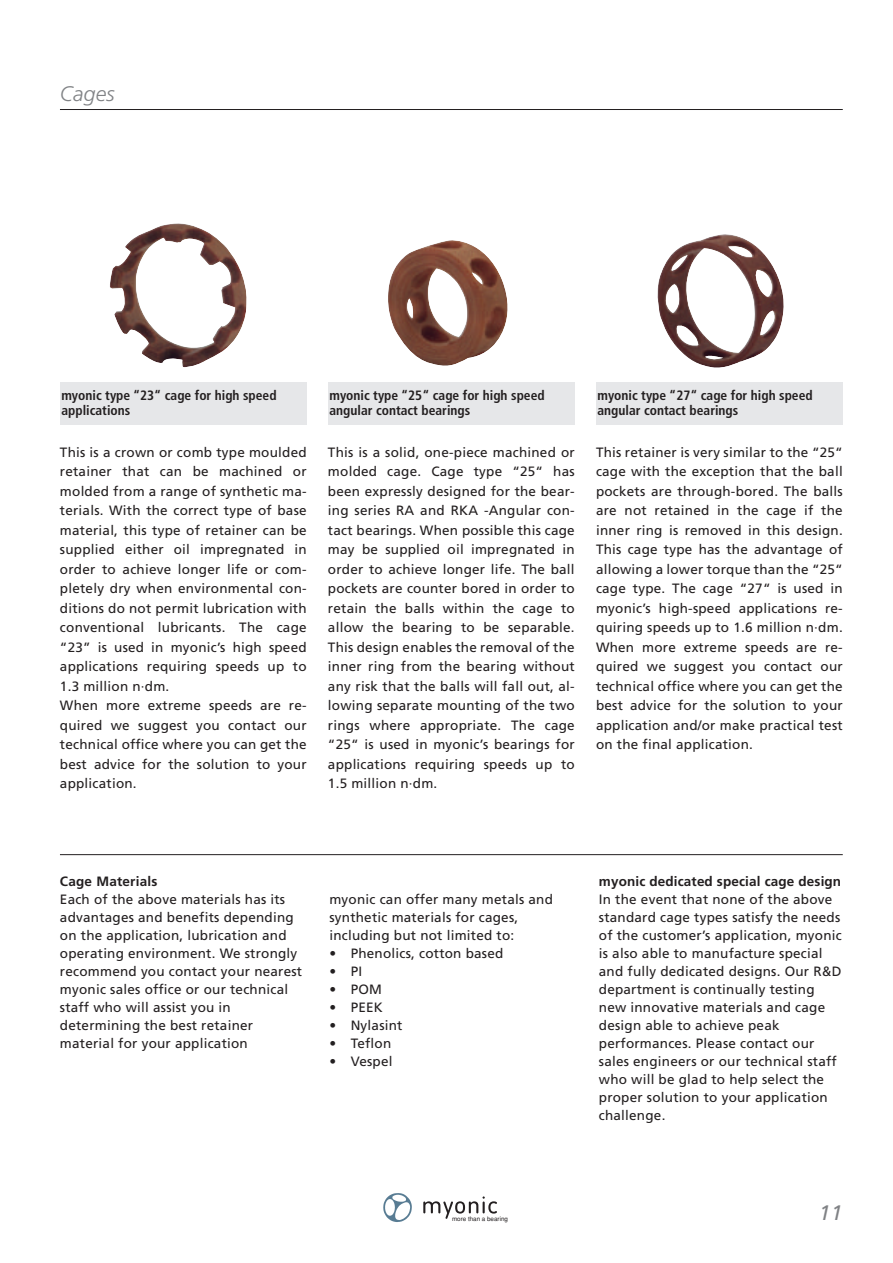
<style>
.page{position:relative;width:893px;height:1263px;background:#fff}
.page>*{position:absolute;margin:0;border:0;box-sizing:border-box;transform-origin:0 0}
.t1{font:italic 300 21px "Frutiger";letter-spacing:.01em;color:#808285}
.t2{font:italic 21px "Frutiger";color:#808285}
.t3{font:13.5px/19.5px "Frutiger";letter-spacing:.015em;color:#231f20}
.t4{font:700 condensed 13.5px/15px "Frutiger";color:#231f20}
.t5{font:700 13.5px "Frutiger";letter-spacing:.01em;color:#231f20}
.t6{font:6.3px "Helvetica";color:#231f20}
</style>
<div class="page">
<img style="left:110px;top:223px;width:137px;height:144px">
<img style="left:388px;top:240px;width:120px;height:126px">
<img style="left:657px;top:234px;width:127px;height:134px">
<hr style="left:60px;top:109px;width:782px;height:1px;background:#231f20">
<svg style="left:423px;top:1196px;width:74px;height:23px"></svg>
<img style="left:383px;top:1193px;width:29px;height:29px">
<div style="left:596px;top:383px;width:246px;height:42px;background:#e6e7e9"></div>
<div style="left:60px;top:383px;width:247px;height:42px;background:#e6e7e9"></div>
<div style="left:328px;top:383px;width:246px;height:42px;background:#e6e7e9"></div>
<hr style="left:60px;top:854px;width:782px;height:1px;background:#231f20">
<h1 class="t1" style="left:60px;top:85px;width:56px">Cages</h1>
<p class="t4" style="left:61px;top:389px;width:217px">myonic type “23“ cage for high speed applications</p>
<p class="t4" style="left:329px;top:389px;width:217px">myonic type “25“ cage for high speed angular contact bearings</p>
<p class="t4" style="left:597px;top:389px;width:217px">myonic type “27“ cage for high speed angular contact bearings</p>
<p class="t3" style="left:60px;top:443px;width:248px">This is a crown or comb type moulded retainer that can be machined or molded from a range of synthetic ma&shy;terials. With the correct type of base material, this type of retainer can be supplied either oil impregnated in order to achieve longer life or com&shy;pletely dry when environmental con&shy;ditions do not permit lubrication with conventional lubricants. The cage “23” is used in myonic’s high speed applications requiring speeds up to 1.3 million n·dm.<br>When more extreme speeds are re&shy;quired we suggest you contact our technical office where you can get the best advice for the solution to your application.</p>
<p class="t3" style="left:328px;top:443px;width:248px;text-align:justify">This is a solid, one-piece machined or molded cage. Cage type “25“ has been expressly designed for the bear&shy;ing series RA and RKA -Angular con&shy;tact bearings. When possible this cage may be supplied oil impregnated in order to achieve longer life. The ball pockets are counter bored in order to retain the balls within the cage to allow the bearing to be separable.<br>This design enables the removal of the inner ring from the bearing without any risk that the balls will fall out, al&shy;lowing separate mounting of the two rings where appropriate. The cage “25“ is used in myonic’s bearings for applications requiring speeds up to 1.5 million n·dm.</p>
<p class="t3" style="left:596px;top:443px;width:248px;text-align:justify">This retainer is very similar to the “25“ cage with the exception that the ball pockets are through-bored. The balls are not retained in the cage if the inner ring is removed in this design.<br>This cage type has the advantage of allowing a lower torque than the “25“ cage type. The cage “27“ is used in myonic’s high-speed applications re&shy;quiring speeds up to 1.6 million n·dm.<br>When more extreme speeds are re&shy;quired we suggest you contact our technical office where you can get the best advice for the solution to your application and/or make practical test on the final application.</p>
<p class="t5" style="left:60px;top:876px;width:99px">Cage Materials</p>
<p class="t3" style="left:60px;top:891px;width:244px;line-height:18px">Each of the above materials has its advantages and benefits depending on the application, lubrication and operating environment. We strongly recommend you contact your nearest myonic sales office or our technical staff who will assist you in determining the best retainer material for your application</p>
<p class="t3" style="left:329px;top:891px;width:225px;line-height:18px">myonic can offer many metals and synthetic materials for cages, including but not limited to:</p>
<p class="t3" style="left:329px;top:945px;width:175px">• Phenolics, cotton based</p>
<p class="t3" style="left:329px;top:963px;width:34px">• PI</p>
<p class="t3" style="left:329px;top:981px;width:54px">• POM</p>
<p class="t3" style="left:329px;top:999px;width:55px">• PEEK</p>
<p class="t3" style="left:329px;top:1017px;width:75px">• Nylasint</p>
<p class="t3" style="left:329px;top:1035px;width:63px">• Teflon</p>
<p class="t3" style="left:329px;top:1053px;width:65px">• Vespel</p>
<p class="t5" style="left:599px;top:876px;width:244px">myonic dedicated special cage design</p>
<p class="t3" style="left:599px;top:891px;width:244px;line-height:18px">In the event that none of the above standard cage types satisfy the needs of the customer’s application, myonic is also able to manufacture special and fully dedicated designs. Our R&amp;D department is continually testing new innovative materials and cage design able to achieve peak performances. Please contact our sales engineers or our technical staff who will be glad to help select the proper solution to your application challenge.</p>
<p class="t6" style="left:452px;top:1216px;width:57px">more than a bearing</p>
<h1 class="t2" style="left:819px;top:1204px;width:25px">11</h1>
</div>
